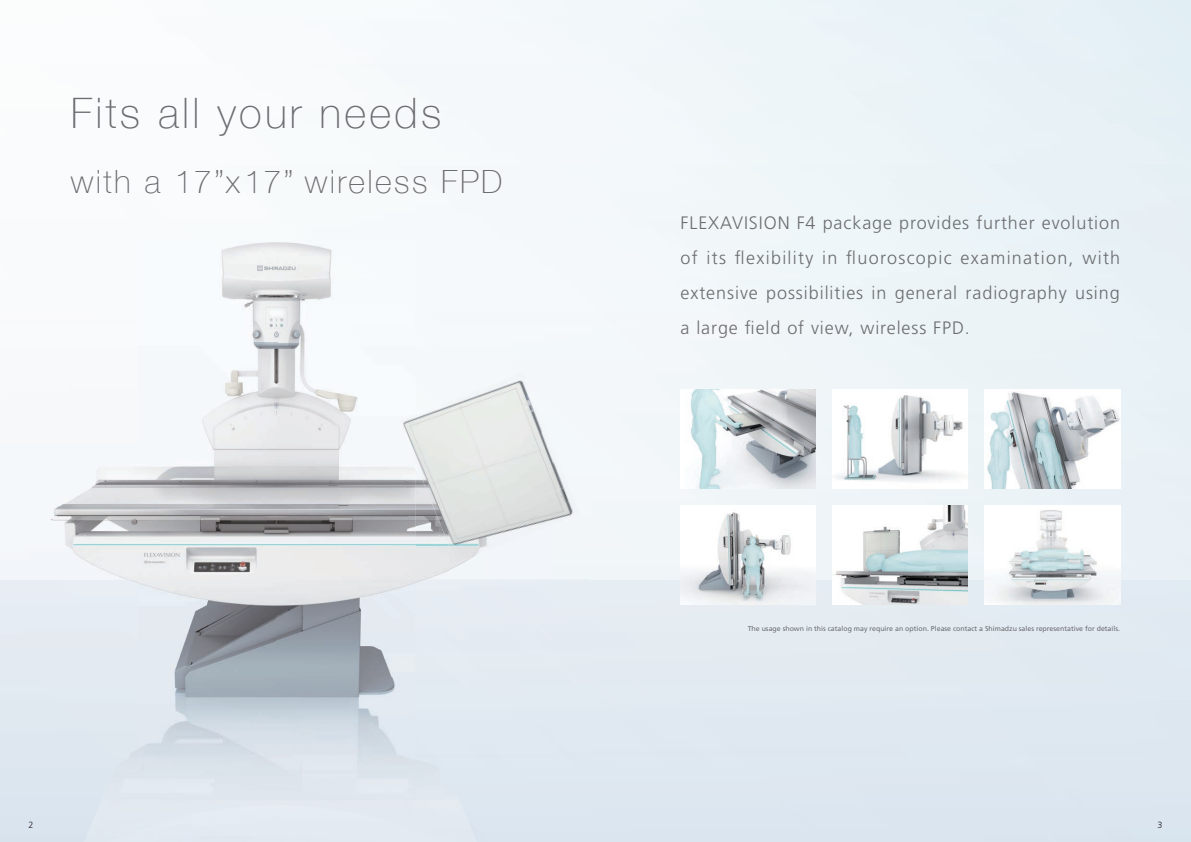
<style>
.page{position:relative;width:1191px;height:842px;background:#fff}
.page>*{position:absolute;margin:0;border:0;box-sizing:border-box;transform-origin:0 0}
.t1{font:100 42px "Helvetica Neue";letter-spacing:.075em;color:#6c6d70}
.t2{font:100 32px "Helvetica Neue";letter-spacing:.075em;color:#6c6d70}
.t3{font:300 18px/35px "Frutiger LT Std";letter-spacing:.05em;color:#6c6d70;text-align:justify}
.t4{font:300 9px "Frutiger LT Std";color:#231f20}
.t5{font:7px "Frutiger LT Std";color:#6c6d70}
</style>
<div class="page">
<img style="left:0;top:579px;width:1191px;height:263px">
<div style="left:588px;top:239px;width:357px;height:340px;background:#f1f6f9"></div>
<div style="left:945px;top:0;width:246px;height:579px;background:#e8f1f6"></div>
<img style="left:219px;top:140px;width:335px;height:203px">
<div style="left:554px;top:140px;width:34px;height:439px;background:#f4f8fa"></div>
<img style="left:0;top:343px;width:415px;height:236px">
<img style="left:415px;top:478px;width:35px;height:101px">
<img style="left:450px;top:564px;width:35px;height:15px">
<img style="left:399px;top:371px;width:147px;height:107px">
<img style="left:422px;top:428px;width:147px;height:107px">
<img style="left:445px;top:485px;width:135px;height:79px">
<img style="left:985px;top:389px;width:135px;height:99px">
<img style="left:680px;top:389px;width:135px;height:99px">
<img style="left:832px;top:389px;width:136px;height:99px">
<img style="left:680px;top:505px;width:135px;height:100px">
<img style="left:832px;top:505px;width:136px;height:100px">
<img style="left:985px;top:505px;width:135px;height:100px">
<h1 class="t1" style="left:71px;top:81px;width:372px">Fits all your needs</h1>
<h2 class="t2" style="left:71px;top:157px;width:433px">with a 17”x17” wireless FPD</h2>
<p class="t3" style="left:680px;top:205px;width:441px">FLEXAVISION F4 package provides further evolution of its flexibility in fluoroscopic examination, with extensive possibilities in general radiography using a large field of view, wireless FPD.</p>
<p class="t5" style="left:747px;top:624px;width:374px">The usage shown in this catalog may require an option. Please contact a Shimadzu sales representative for details.</p>
<p class="t4" style="left:28px;top:820px;width:7px">2</p>
<p class="t4" style="left:1157px;top:820px;width:7px">3</p>
</div>
